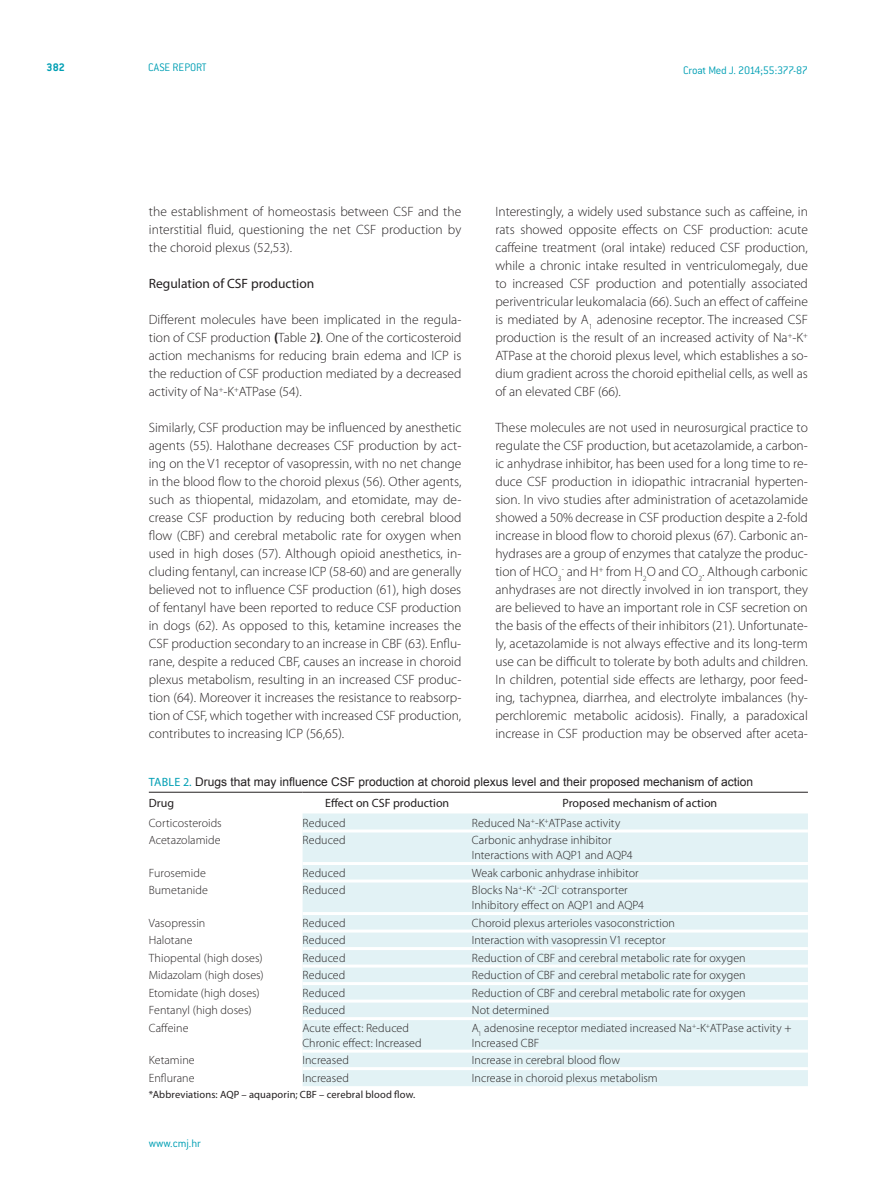
<style>
.page{position:relative;width:893px;height:1191px;background:#fff}
.page>*{position:absolute;margin:0;border:0;box-sizing:border-box;transform-origin:0 0}
.t1{font:300 13.5px/18px "Myriad Pro";color:#231f20;text-align:justify}
.t2{font:13.5px "Myriad Pro";color:#231f20}
.t3{font:300 12px/15px "Myriad Pro";letter-spacing:.005em;color:#231f20}
.t4{font:12px "Arial";color:#231f20}
.t5{font:12px "Myriad Pro";color:#231f20}
.t6{font:300 12px "ITC Conduit LTCE";letter-spacing:-.015em;color:#009fb4}
.t7{font:700 12px "ITC Conduit LTCE";color:#009fb4}
.t8{font:10.5px "Myriad Pro";letter-spacing:.015em;color:#231f20}
.s1{font-family:"Myriad Pro";color:#009fb4}
.s2{font-weight:700}
</style>
<div class="page">
<div style="left:303px;top:813px;width:505px;height:273px;background:#e2f2f5"></div>
<hr style="left:149px;top:792px;width:154px;height:1px;background:#231f20">
<hr style="left:303px;top:792px;width:169px;height:1px;background:#231f20">
<hr style="left:472px;top:792px;width:336px;height:1px;background:#231f20">
<hr style="left:303px;top:829px;width:169px;height:3px;background:#fff">
<hr style="left:472px;top:829px;width:336px;height:3px;background:#fff">
<hr style="left:303px;top:862px;width:169px;height:3px;background:#fff">
<hr style="left:472px;top:862px;width:336px;height:3px;background:#fff">
<hr style="left:303px;top:879px;width:169px;height:3px;background:#fff">
<hr style="left:472px;top:879px;width:336px;height:3px;background:#fff">
<hr style="left:303px;top:912px;width:169px;height:3px;background:#fff">
<hr style="left:472px;top:912px;width:336px;height:3px;background:#fff">
<hr style="left:303px;top:929px;width:169px;height:3px;background:#fff">
<hr style="left:472px;top:929px;width:336px;height:3px;background:#fff">
<hr style="left:303px;top:947px;width:169px;height:3px;background:#fff">
<hr style="left:472px;top:947px;width:336px;height:3px;background:#fff">
<hr style="left:303px;top:964px;width:169px;height:3px;background:#fff">
<hr style="left:472px;top:964px;width:336px;height:3px;background:#fff">
<hr style="left:303px;top:982px;width:169px;height:3px;background:#fff">
<hr style="left:472px;top:982px;width:336px;height:3px;background:#fff">
<hr style="left:303px;top:999px;width:169px;height:3px;background:#fff">
<hr style="left:472px;top:999px;width:336px;height:3px;background:#fff">
<hr style="left:303px;top:1017px;width:169px;height:3px;background:#fff">
<hr style="left:472px;top:1017px;width:336px;height:3px;background:#fff">
<hr style="left:303px;top:1049px;width:169px;height:3px;background:#fff">
<hr style="left:472px;top:1049px;width:336px;height:3px;background:#fff">
<hr style="left:303px;top:1067px;width:169px;height:3px;background:#fff">
<hr style="left:472px;top:1067px;width:336px;height:3px;background:#fff">
<p class="t7" style="left:47px;top:60px;width:20px">382</p>
<p class="t6" style="left:148px;top:61px;width:60px">CASE REPORT</p>
<p class="t6" style="left:683px;top:63px;width:126px">Croat Med J. 2014;55:377-87</p>
<p class="t1" style="left:495px;top:202px;width:314px">Interestingly, a widely used substance such as caffeine, in rats showed opposite effects on CSF production: acute caffeine treatment (oral intake) reduced CSF production, while a chronic intake resulted in ventriculomegaly, due to increased CSF production and potentially associated periventricular leukomalacia (66). Such an effect of caffeine is mediated by A<sub>1</sub> adenosine receptor. The increased CSF production is the result of an increased activity of Na<sup>+</sup>-K<sup>+ </sup>ATPase at the choroid plexus level, which establishes a so&shy;dium gradient across the choroid epithelial cells, as well as of an elevated CBF (66).</p>
<p class="t1" style="left:495px;top:418px;width:314px">These molecules are not used in neurosurgical practice to regulate the CSF production, but acetazolamide, a carbon&shy;ic anhydrase inhibitor, has been used for a long time to re&shy;duce CSF production in idiopathic intracranial hyperten&shy;sion. In vivo studies after administration of acetazolamide showed a 50% decrease in CSF production despite a 2-fold increase in blood flow to choroid plexus (67). Carbonic an&shy;hydrases are a group of enzymes that catalyze the produc&shy;tion of HCO<sub>3</sub><sup>-</sup> and H<sup>+</sup> from H<sub>2</sub>O and CO<sub>2</sub>. Although carbonic anhydrases are not directly involved in ion transport, they are believed to have an important role in CSF secretion on the basis of the effects of their inhibitors (21). Unfortunate&shy;ly, acetazolamide is not always effective and its long-term use can be difficult to tolerate by both adults and children.<br>In children, potential side effects are lethargy, poor feed&shy;ing, tachypnea, diarrhea, and electrolyte imbalances (hy&shy;perchloremic metabolic acidosis). Finally, a paradoxical increase in CSF production may be observed after aceta-</p>
<p class="t4" style="left:149px;top:774px;width:606px"><span class="s1">Table 2.</span> Drugs that may influence CSF production at choroid plexus level and their proposed mechanism of action</p>
<p class="t5" style="left:149px;top:796px;width:27px">Drug</p>
<p class="t5" style="left:325px;top:796px;width:126px">Effect on CSF production</p>
<p class="t5" style="left:563px;top:796px;width:156px">Proposed mechanism of action</p>
<p class="t3" style="left:149px;top:815px;width:74px">Corticosteroids</p>
<p class="t3" style="left:303px;top:815px;width:44px">Reduced</p>
<p class="t3" style="left:472px;top:815px;width:150px">Reduced Na<sup>+</sup>-K<sup>+</sup>ATPase activity</p>
<p class="t3" style="left:149px;top:832px;width:73px">Acetazolamide</p>
<p class="t3" style="left:303px;top:832px;width:44px">Reduced</p>
<p class="t3" style="left:472px;top:832px;width:162px">Carbonic anhydrase inhibitor<br>Interactions with AQP1 and AQP4</p>
<p class="t3" style="left:149px;top:865px;width:58px">Furosemide</p>
<p class="t3" style="left:303px;top:865px;width:44px">Reduced</p>
<p class="t3" style="left:472px;top:865px;width:168px">Weak carbonic anhydrase inhibitor</p>
<p class="t3" style="left:149px;top:882px;width:61px">Bumetanide</p>
<p class="t3" style="left:303px;top:882px;width:44px">Reduced</p>
<p class="t3" style="left:472px;top:882px;width:174px">Blocks Na<sup>+</sup>-K<sup>+</sup> -2Cl<sup>-</sup> cotransporter<br>Inhibitory effect on AQP1 and AQP4</p>
<p class="t3" style="left:149px;top:915px;width:58px">Vasopressin</p>
<p class="t3" style="left:303px;top:915px;width:44px">Reduced</p>
<p class="t3" style="left:472px;top:915px;width:205px">Choroid plexus arterioles vasoconstriction</p>
<p class="t3" style="left:149px;top:932px;width:45px">Halotane</p>
<p class="t3" style="left:303px;top:932px;width:44px">Reduced</p>
<p class="t3" style="left:472px;top:932px;width:195px">Interaction with vasopressin V1 receptor</p>
<p class="t3" style="left:149px;top:950px;width:115px">Thiopental (high doses)</p>
<p class="t3" style="left:303px;top:950px;width:44px">Reduced</p>
<p class="t3" style="left:472px;top:950px;width:275px">Reduction of CBF and cerebral metabolic rate for oxygen</p>
<p class="t3" style="left:149px;top:967px;width:116px">Midazolam (high doses)</p>
<p class="t3" style="left:302px;top:967px;width:44px">Reduced</p>
<p class="t3" style="left:472px;top:967px;width:275px">Reduction of CBF and cerebral metabolic rate for oxygen</p>
<p class="t3" style="left:149px;top:985px;width:112px">Etomidate (high doses)</p>
<p class="t3" style="left:302px;top:985px;width:44px">Reduced</p>
<p class="t3" style="left:472px;top:985px;width:275px">Reduction of CBF and cerebral metabolic rate for oxygen</p>
<p class="t3" style="left:149px;top:1002px;width:104px">Fentanyl (high doses)</p>
<p class="t3" style="left:302px;top:1002px;width:44px">Reduced</p>
<p class="t3" style="left:472px;top:1002px;width:79px">Not determined</p>
<p class="t3" style="left:149px;top:1020px;width:41px">Caffeine</p>
<p class="t3" style="left:302px;top:1020px;width:121px">Acute effect: Reduced<br>Chronic effect: Increased</p>
<p class="t3" style="left:472px;top:1020px;width:321px">A<sub>1</sub> adenosine receptor mediated increased Na<sup>+</sup>-K<sup>+</sup>ATPase activity +<br>Increased CBF</p>
<p class="t3" style="left:149px;top:1052px;width:47px">Ketamine</p>
<p class="t3" style="left:303px;top:1052px;width:48px">Increased</p>
<p class="t3" style="left:472px;top:1052px;width:150px">Increase in cerebral blood flow</p>
<p class="t3" style="left:149px;top:1070px;width:47px">Enflurane</p>
<p class="t3" style="left:303px;top:1070px;width:48px">Increased</p>
<p class="t3" style="left:472px;top:1070px;width:187px">Increase in choroid plexus metabolism</p>
<p class="t8" style="left:149px;top:1088px;width:268px">*Abbreviations: AQP – aquaporin; CBF – cerebral blood flow.</p>
<p class="t1" style="left:149px;top:202px;width:314px">the establishment of homeostasis between CSF and the interstitial fluid, questioning the net CSF production by the choroid plexus (52,53).</p>
<p class="t2" style="left:149px;top:275px;width:167px">Regulation of CSF production</p>
<p class="t1" style="left:149px;top:310px;width:314px">Different molecules have been implicated in the regula&shy;tion of CSF production <span class="s2">(</span>Table 2<span class="s2">)</span>. One of the corticosteroid action mechanisms for reducing brain edema and ICP is the reduction of CSF production mediated by a decreased activity of Na<sup>+</sup>-K<sup>+</sup>ATPase (54).</p>
<p class="t1" style="left:149px;top:418px;width:314px">Similarly, CSF production may be influenced by anesthetic agents (55). Halothane decreases CSF production by act&shy;ing on the V1 receptor of vasopressin, with no net change in the blood flow to the choroid plexus (56). Other agents, such as thiopental, midazolam, and etomidate, may de&shy;crease CSF production by reducing both cerebral blood flow (CBF) and cerebral metabolic rate for oxygen when used in high doses (57). Although opioid anesthetics, in&shy;cluding fentanyl, can increase ICP (58-60) and are generally believed not to influence CSF production (61), high doses of fentanyl have been reported to reduce CSF production in dogs (62). As opposed to this, ketamine increases the CSF production secondary to an increase in CBF (63). Enflu&shy;rane, despite a reduced CBF, causes an increase in choroid plexus metabolism, resulting in an increased CSF produc&shy;tion (64). Moreover it increases the resistance to reabsorp&shy;tion of CSF, which together with increased CSF production, contributes to increasing ICP (56,65).</p>
<p class="t6" style="left:149px;top:1136px;width:54px">www.cmj.hr</p>
</div>
